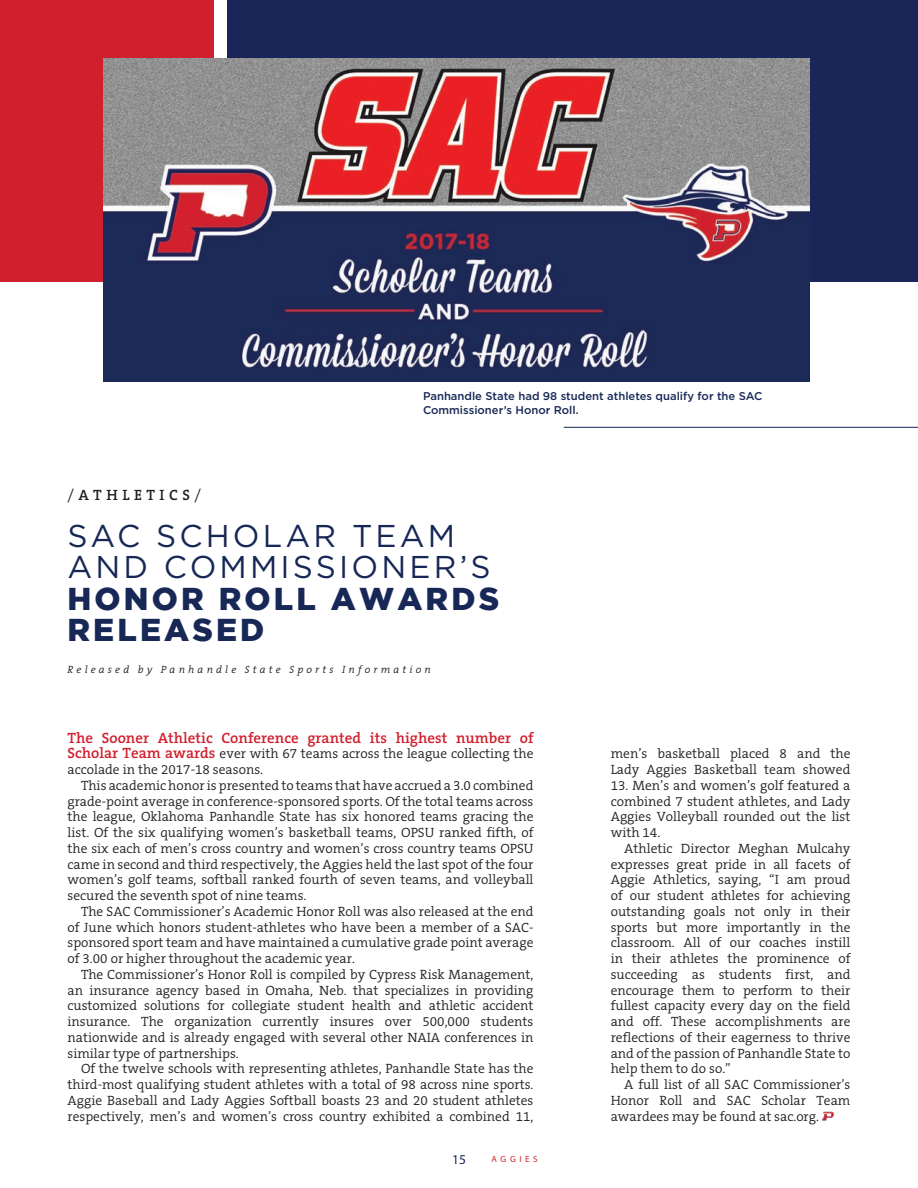
<style>
.page{position:relative;width:918px;height:1188px;background:#fff}
.page>*{position:absolute;margin:0;border:0;box-sizing:border-box;transform-origin:0 0}
.t1{font:31.5px/31.5px "Gotham";letter-spacing:.1em;color:#172756}
.t2{font:600 15px "The Serif B6";color:#d0202e}
.t3{font:600 15px "The Serif B6";letter-spacing:.3em;color:#231f20}
.t4{font:300 13.5px/15.8px "The Serif B4";color:#231f20;text-align:justify}
.t5{font:13.5px "Myriad Pro";color:#1a2657}
.t6{font:500 11.25px/13.5px "Gotham";color:#172756}
.t7{font:italic 300 10.5px "The Serif B4";letter-spacing:.3em;color:#231f20}
.t8{font:9px "Myriad Pro";letter-spacing:.4em;color:#d1232a}
.s1{font-family:"The Serif B4";font-weight:300}
.s2{font-weight:900}
.s3{font-family:"The Serif B6";font-weight:600;font-size:15px;color:#d0202e}
</style>
<div class="page">
<div style="left:0;top:0;width:214px;height:282px;background:#d0202e"></div>
<div style="left:227px;top:0;width:691px;height:282px;background:#1a2657"></div>
<hr style="left:564px;top:427px;width:354px;height:1px;background:#172756">
<img style="left:104px;top:58px;width:706px;height:323px">
<svg style="left:822px;top:1112px;width:12px;height:9px"></svg>
<p class="t6" style="left:423px;top:389px;width:341px">Panhandle State had 98 student athletes qualify for the SAC<br>Commissioner’s Honor Roll.</p>
<p class="t3" style="left:68px;top:487px;width:135px"><span class="s1">/</span>ATHLETICS<span class="s1">/</span></p>
<p class="t1" style="left:68px;top:519px;width:433px">SAC SCHOLAR TEAM<br>AND COMMISSIONER’S<br><span class="s2">HONOR ROLL AWARDS<br>RELEASED</span></p>
<p class="t7" style="left:68px;top:664px;width:365px">Released by Panhandle State Sports Information</p>
<p class="t2" style="left:68px;top:729px;width:468px">The Sooner Athletic Conference granted its highest number of</p>
<p class="t4" style="left:68px;top:746px;width:468px"><span class="s3">Scholar Team awards</span> ever with 67 teams across the league collecting the accolade in the 2017-18 seasons.</p>
<p class="t4" style="left:68px;top:778px;width:468px;text-indent:14px">This academic honor is presented to teams that have accrued a 3.0 combined grade-point average in conference-sponsored sports. Of the total teams across the league, Oklahoma Panhandle State has six honored teams gracing the list. Of the six qualifying women’s basketball teams, OPSU ranked fifth, of the six each of men’s cross country and women’s cross country teams OPSU came in second and third respectively, the Aggies held the last spot of the four women’s golf teams, softball ranked fourth of seven teams, and volleyball secured the seventh spot of nine teams.</p>
<p class="t4" style="left:68px;top:904px;width:468px;text-indent:14px">The SAC Commissioner’s Academic Honor Roll was also released at the end of June which honors student-athletes who have been a member of a SAC&shy;sponsored sport team and have maintained a cumulative grade point average of 3.00 or higher throughout the academic year.</p>
<p class="t4" style="left:68px;top:967px;width:468px;text-indent:14px">The Commissioner’s Honor Roll is compiled by Cypress Risk Management, an insurance agency based in Omaha, Neb. that specializes in providing customized solutions for collegiate student health and athletic accident insurance. The organization currently insures over 500,000 students nationwide and is already engaged with several other NAIA conferences in similar type of partnerships.</p>
<p class="t4" style="left:68px;top:1061px;width:468px;text-indent:14px">Of the twelve schools with representing athletes, Panhandle State has the third-most qualifying student athletes with a total of 98 across nine sports.<br>Aggie Baseball and Lady Aggies Softball boasts 23 and 20 student athletes respectively, men’s and women’s cross country exhibited a combined 11,</p>
<p class="t5" style="left:452px;top:1151px;width:15px">15</p>
<p class="t8" style="left:492px;top:1153px;width:48px">AGGIES</p>
<p class="t4" style="left:611px;top:746px;width:241px">men’s basketball placed 8 and the<br>Lady Aggies Basketball team showed</p>
<p class="t4" style="left:611px;top:778px;width:241px">13. Men’s and women’s golf featured a combined 7 student athletes, and Lady Aggies Volleyball rounded out the list with 14.</p>
<p class="t4" style="left:611px;top:841px;width:241px;text-indent:14px">Athletic Director Meghan Mulcahy expresses great pride in all facets of Aggie Athletics, saying, “I am proud of our student athletes for achieving outstanding goals not only in their sports but more importantly in the classroom. All of our coaches instill in their athletes the prominence of succeeding as students first, and encourage them to perform to their fullest capacity every day on the field and off. These accomplishments are reflections of their eagerness to thrive and of the passion of Panhandle State to help them to do so.”</p>
<p class="t4" style="left:611px;top:1077px;width:241px;text-indent:14px">A full list of all SAC Commissioner’s Honor Roll and SAC Scholar Team awardees may be found at sac.org.</p>
</div>
